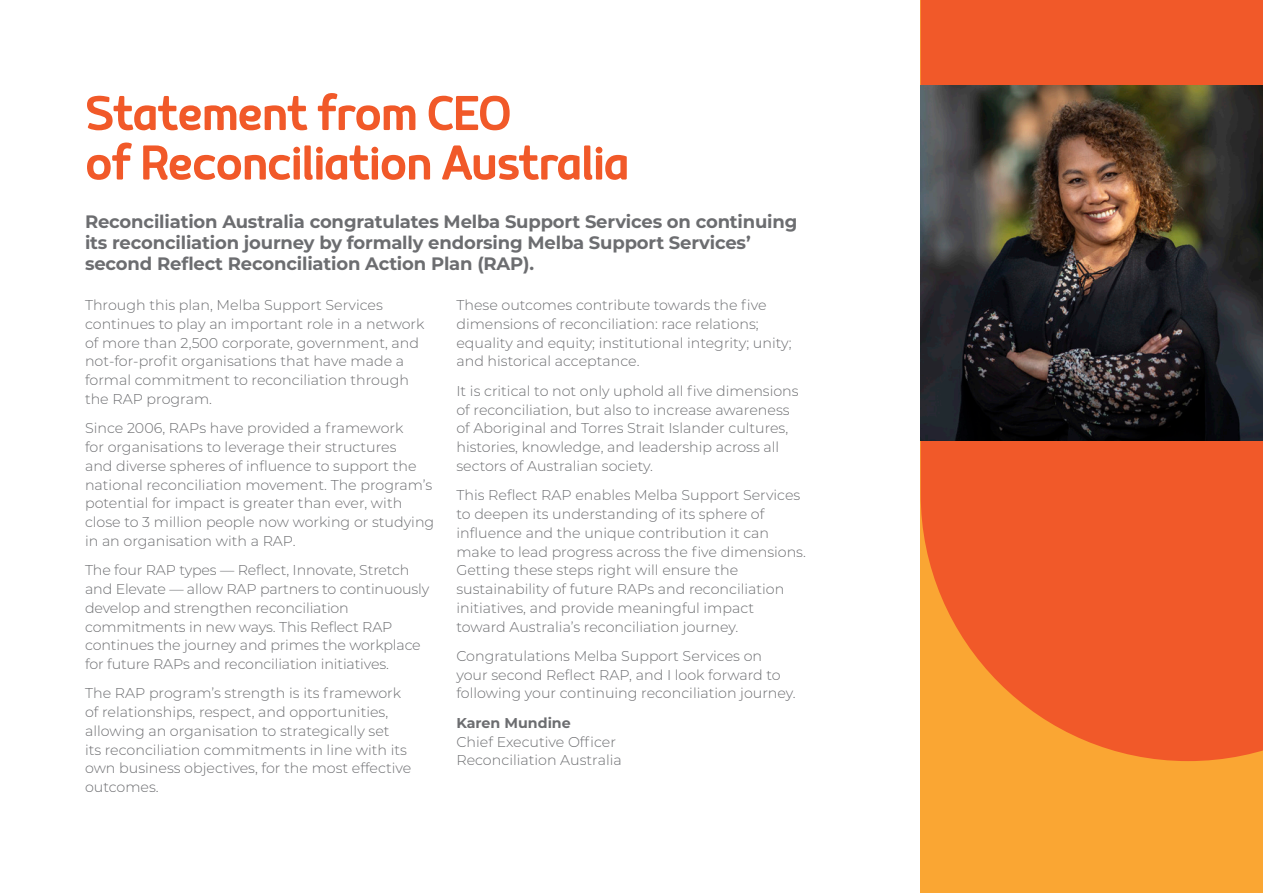
<style>
.page{position:relative;width:1263px;height:893px;background:#fff}
.page>*{position:absolute;margin:0;border:0;box-sizing:border-box;transform-origin:0 0}
.Page_heading{font:500 60px/49.5px "Mairy";letter-spacing:-.02em;color:#f15929}
.Heading_12pt{font:700 18px/21px "Montserrat";letter-spacing:-.01em;color:#6c6d70}
.Body_text_9_5_12_5{font:300 14.25px/18.8px "Montserrat";color:#6c6d70}
.s1{font-weight:700}
</style>
<div class="page">
<div style="left:921px;top:0;width:342px;height:893px;background:#faa633"></div>
<svg style="left:921px;top:0;width:342px;height:761px;background:#f1612a"></svg>
<img style="left:921px;top:85px;width:342px;height:355px">
<p class="Page_heading" style="left:85px;top:86px;width:546px">Statement from CEO<br>of Reconciliation Australia</p>
<p class="Heading_12pt" style="left:85px;top:210px;width:714px">Reconciliation Australia congratulates Melba Support Services on continuing its reconciliation journey by formally endorsing Melba Support Services’ second Reflect Reconciliation Action Plan (RAP).</p>
<p class="Body_text_9_5_12_5" style="left:85px;top:295px;width:341px">Through this plan, Melba Support Services continues to play an important role in a network of more than 2,500 corporate, government, and not-for-profit organisations that have made a formal commitment to reconciliation through the RAP program.</p>
<p class="Body_text_9_5_12_5" style="left:85px;top:418px;width:351px">Since 2006, RAPs have provided a framework<br>for organisations to leverage their structures<br>and diverse spheres of influence to support the national reconciliation movement. The program’s potential for impact is greater than ever, with close to 3 million people now working or studying in an organisation with a RAP.</p>
<p class="Body_text_9_5_12_5" style="left:85px;top:560px;width:346px">The four RAP types — Reflect, Innovate, Stretch and Elevate — allow RAP partners to continuously develop and strengthen reconciliation commitments in new ways. This Reflect RAP continues the journey and primes the workplace for future RAPs and reconciliation initiatives.</p>
<p class="Body_text_9_5_12_5" style="left:85px;top:683px;width:328px">The RAP program’s strength is its framework of relationships, respect, and opportunities, allowing an organisation to strategically set<br>its reconciliation commitments in line with its own business objectives, for the most effective outcomes.</p>
<p class="Body_text_9_5_12_5" style="left:456px;top:295px;width:337px">These outcomes contribute towards the five dimensions of reconciliation: race relations; equality and equity; institutional integrity; unity; and historical acceptance.</p>
<p class="Body_text_9_5_12_5" style="left:456px;top:381px;width:344px">It is critical to not only uphold all five dimensions of reconciliation, but also to increase awareness of Aboriginal and Torres Strait Islander cultures, histories, knowledge, and leadership across all sectors of Australian society.</p>
<p class="Body_text_9_5_12_5" style="left:456px;top:485px;width:351px">This Reflect RAP enables Melba Support Services to deepen its understanding of its sphere of influence and the unique contribution it can make to lead progress across the five dimensions.<br>Getting these steps right will ensure the sustainability of future RAPs and reconciliation initiatives, and provide meaningful impact toward Australia’s reconciliation journey.</p>
<p class="Body_text_9_5_12_5" style="left:456px;top:646px;width:341px">Congratulations Melba Support Services on your second Reflect RAP, and I look forward to following your continuing reconciliation journey.</p>
<p class="Body_text_9_5_12_5" style="left:456px;top:713px;width:167px"><span class="s1">Karen Mundine<br></span>Chief Executive Officer<br>Reconciliation Australia</p>
</div>
